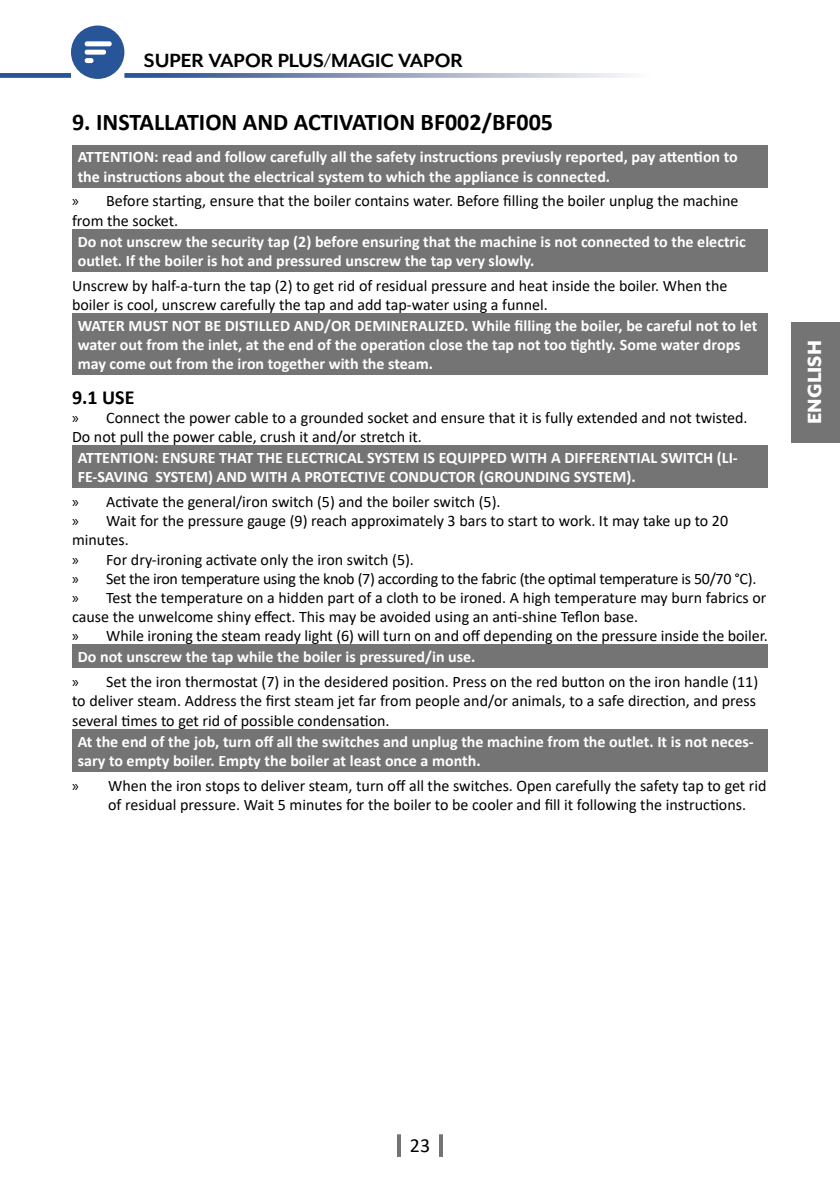
<style>
.page{position:relative;width:840px;height:1191px;background:#fff}
.page>*{position:absolute;margin:0;border:0;box-sizing:border-box;transform-origin:0 0}
.t1{font:700 24px "Calibri";color:#000}
.t2{font:700 22px "Mr Eaves XL Mod OT";color:#000}
.t3{font:800 22px "Mr Eaves XL Mod OT";color:#fff}
.t4{font:700 20px "Calibri";color:#000}
.t5{font:20px "Calibri";color:#000}
.t6{font:16px/19.2px "Calibri";color:#000}
.t7{font:700 16px/19.2px "Calibri";color:#fff}
.s1{font-family:"Myriad Pro"}
.s2{font-weight:700;color:#fff}
</style>
<div class="page">
<svg style="left:71px;top:26px;width:53px;height:53px"></svg>
<svg style="left:124px;top:73px;width:504px;height:5px;background:#92a2c1"></svg>
<div style="left:0;top:73px;width:71px;height:5px;background:#285597"></div>
<hr style="left:397px;top:1134px;width:4px;height:23px;background:#757474">
<hr style="left:439px;top:1134px;width:4px;height:23px;background:#757474">
<div style="left:791px;top:322px;width:48px;height:120px;background:#757474"></div>
<div style="left:72px;top:145px;width:695px;height:42px;background:#757474"></div>
<div style="left:72px;top:229px;width:695px;height:42px;background:#757474"></div>
<div style="left:72px;top:313px;width:695px;height:62px;background:#757474"></div>
<div style="left:72px;top:445px;width:695px;height:43px;background:#757474"></div>
<div style="left:72px;top:644px;width:695px;height:24px;background:#757474"></div>
<div style="left:72px;top:729px;width:695px;height:42px;background:#757474"></div>
<h2 class="t2" style="left:144px;top:49px;width:320px">SUPER VAPOR PLUS/MAGIC VAPOR</h2>
<h1 class="t1" style="left:72px;top:105px;width:482px">9. INSTALLATION AND ACTIVATION BF002/BF005</h1>
<p class="t7" style="left:78px;top:147px;width:661px">ATTENTION: read and follow carefully all the safety instructions previusly reported, pay attention to the instructions about the electrical system to which the appliance is connected.</p>
<p class="t6" style="left:72px;top:191px;width:667px"><span class="s1">»</span> Before starting, ensure that the boiler contains water. Before filling the boiler unplug the machine from the socket.</p>
<p class="t7" style="left:78px;top:231px;width:669px">Do not unscrew the security tap (2) before ensuring that the machine is not connected to the electric outlet. If the boiler is hot and pressured unscrew the tap very slowly.</p>
<p class="t6" style="left:72px;top:275px;width:656px">Unscrew by half-a-turn the tap (2) to get rid of residual pressure and heat inside the boiler. When the boiler is cool, unscrew carefully the tap and add tap-water using a funnel.</p>
<p class="t7" style="left:78px;top:316px;width:680px">WATER MUST NOT BE DISTILLED AND/OR DEMINERALIZED. While filling the boiler, be careful not to let water out from the inlet, at the end of the operation close the tap not too tightly. Some water drops may come out from the iron together with the steam.</p>
<p class="t4" style="left:72px;top:383px;width:64px">9.1 USE</p>
<p class="t6" style="left:72px;top:407px;width:676px"><span class="s1">»</span> Connect the power cable to a grounded socket and ensure that it is fully extended and not twisted.<br>Do not pull the power cable, crush it and/or stretch it.</p>
<p class="t7" style="left:78px;top:448px;width:661px">ATTENTION: ENSURE THAT THE ELECTRICAL SYSTEM IS EQUIPPED WITH A DIFFERENTIAL SWITCH (LI-<br>FE-SAVING SYSTEM) AND WITH A PROTECTIVE CONDUCTOR (GROUNDING SYSTEM).</p>
<p class="t6" style="left:72px;top:492px;width:697px"><span class="s1">»</span> Activate the general/iron switch (5) and the boiler switch (5).<br><span class="s1">»</span> Wait for the pressure gauge (9) reach approximately 3 bars to start to work. It may take up to 20 minutes.<br><span class="s1">»</span> For dry-ironing activate only the iron switch (5).<br><span class="s1">»</span> Set the iron temperature using the knob (7) according to the fabric (the optimal temperature is 50/70 °C).<br><span class="s1">»</span> Test the temperature on a hidden part of a cloth to be ironed. A high temperature may burn fabrics or cause the unwelcome shiny effect. This may be avoided using an anti-shine Teflon base.<br><span class="s1">»</span> While ironing the steam ready light (6) will turn on and off depending on the pressure inside the boiler.</p>
<p class="t6" style="left:72px;top:644px;width:687px;line-height:24.8px;text-indent:6px"><span class="s2">Do not unscrew the tap while the boiler is pressured/in use.<br></span><span class="s1">»</span> Set the iron thermostat (7) in the desidered position. Press on the red button on the iron handle (11)</p>
<p class="t6" style="left:72px;top:691px;width:685px">to deliver steam. Address the first steam jet far from people and/or animals, to a safe direction, and press several times to get rid of possible condensation.</p>
<p class="t7" style="left:78px;top:731px;width:677px">At the end of the job, turn off all the switches and unplug the machine from the outlet. It is not neces&shy;sary to empty boiler. Empty the boiler at least once a month.</p>
<p class="t6" style="left:108px;top:775px;width:659px;text-indent:-36px"><span class="s1">»</span> When the iron stops to deliver steam, turn off all the switches. Open carefully the safety tap to get rid of residual pressure. Wait 5 minutes for the boiler to be cooler and fill it following the instructions.</p>
<h2 class="t3" style="left:803px;top:424px;width:85px;rotate:-90deg">ENGLISH</h2>
<p class="t5" style="left:409px;top:1131px;width:22px">23</p>
</div>
